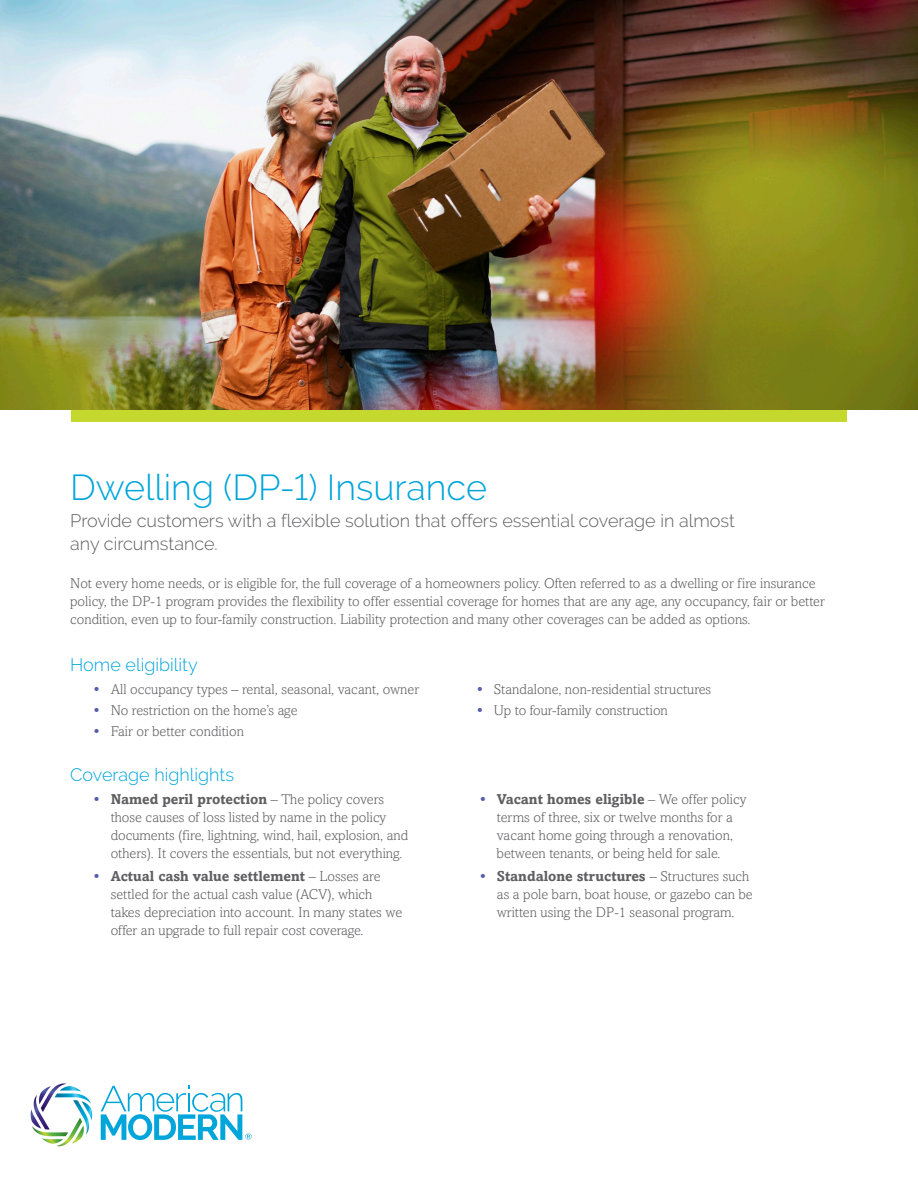
<style>
.page{position:relative;width:918px;height:1188px;background:#fff}
.page>*{position:absolute;margin:0;border:0;box-sizing:border-box;transform-origin:0 0}
.t1{font:300 36px "Raleway";color:#00a5da}
.t2{font:300 18px/22.5px "Raleway";color:#5f5f62}
.t3{font:300 18px "Raleway";color:#00a5da}
.t4{font:300 14.25px/18px "Amasis MT Pro";color:#5f5f62}
.s1{font-weight:700;color:#555ca9}
.s2{font-weight:700}
</style>
<div class="page">
<img style="left:0;top:0;width:918px;height:410px">
<div style="left:71px;top:410px;width:776px;height:12px;background:#c4d82d"></div>
<img style="left:56px;top:1132px;width:16px;height:14px">
<img style="left:72px;top:1130px;width:11px;height:14px">
<img style="left:73px;top:1104px;width:16px;height:31px">
<img style="left:82px;top:1104px;width:10px;height:16px">
<img style="left:67px;top:1093px;width:24px;height:11px">
<img style="left:67px;top:1086px;width:14px;height:6px">
<img style="left:51px;top:1083px;width:16px;height:15px">
<img style="left:40px;top:1086px;width:11px;height:14px">
<img style="left:34px;top:1095px;width:16px;height:31px">
<img style="left:31px;top:1109px;width:10px;height:17px">
<img style="left:32px;top:1126px;width:36px;height:10px">
<img style="left:42px;top:1138px;width:21px;height:6px">
<svg style="left:101px;top:1086px;width:151px;height:54px"></svg>
<p class="t1" style="left:70px;top:467px;width:418px">Dwelling (DP-1) Insurance</p>
<p class="t2" style="left:70px;top:510px;width:666px">Provide customers with a flexible solution that offers essential coverage in almost any circumstance.</p>
<p class="t4" style="left:70px;top:574px;width:756px">Not every home needs, or is eligible for, the full coverage of a homeowners policy. Often referred to as a dwelling or fire insurance policy, the DP-1 program provides the flexibility to offer essential coverage for homes that are any age, any occupancy, fair or better condition, even up to four-family construction. Liability protection and many other coverages can be added as options.</p>
<p class="t3" style="left:70px;top:654px;width:129px">Home eligibility</p>
<p class="t4" style="left:94px;top:680px;width:326px"><span class="s1">•</span> All occupancy types – rental, seasonal, vacant, owner</p>
<p class="t4" style="left:94px;top:701px;width:205px"><span class="s1">•</span> No restriction on the home’s age</p>
<p class="t4" style="left:94px;top:723px;width:151px"><span class="s1">•</span> Fair or better condition</p>
<p class="t4" style="left:477px;top:680px;width:235px"><span class="s1">•</span> Standalone, non-residential structures</p>
<p class="t4" style="left:477px;top:701px;width:192px"><span class="s1">•</span> Up to four-family construction</p>
<p class="t3" style="left:70px;top:764px;width:165px">Coverage highlights</p>
<p class="t4" style="left:111px;top:790px;width:299px;text-indent:-17px"><span class="s1">•</span> <span class="s2">Named peril protection</span> – The policy covers those causes of loss listed by name in the policy documents (fire, lightning, wind, hail, explosion, and others). It covers the essentials, but not everything.</p>
<p class="t4" style="left:111px;top:868px;width:293px;text-indent:-17px"><span class="s1">•</span> <span class="s2">Actual cash value settlement</span> – Losses are settled for the actual cash value (ACV), which takes depreciation into account. In many states we offer an upgrade to full repair cost coverage.</p>
<p class="t4" style="left:497px;top:790px;width:251px;text-indent:-16px"><span class="s1">•</span> <span class="s2">Vacant homes eligible</span> – We offer policy terms of three, six or twelve months for a vacant home going through a renovation, between tenants, or being held for sale.</p>
<p class="t4" style="left:497px;top:868px;width:257px;text-indent:-16px"><span class="s1">•</span> <span class="s2">Standalone structures</span> – Structures such as a pole barn, boat house, or gazebo can be written using the DP-1 seasonal program.</p>
</div>
